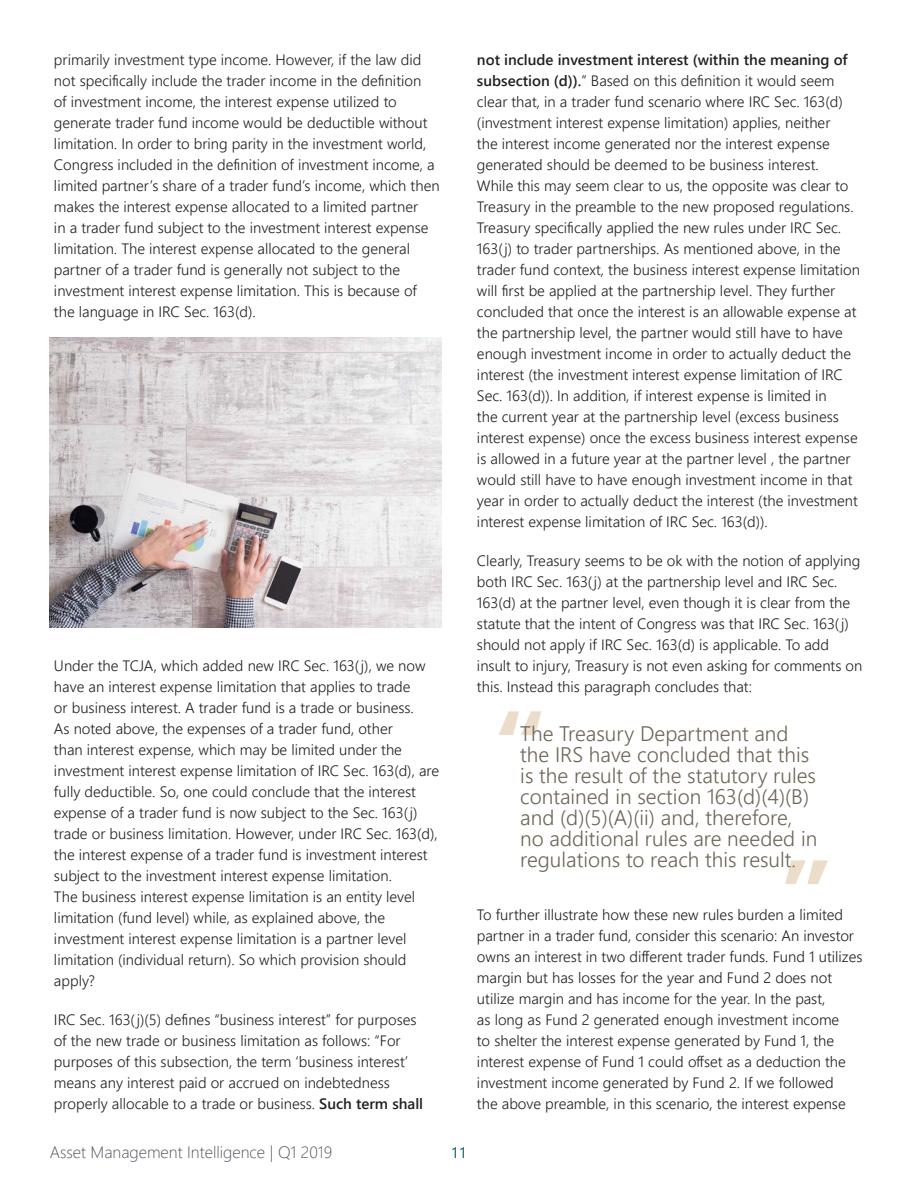
<style>
.page{position:relative;width:918px;height:1188px;background:#fff}
.page>*{position:absolute;margin:0;border:0;box-sizing:border-box;transform-origin:0 0}
.t1{font:700 109.5px "Segoe UI";color:#c49a60}
.t2{font:300 21px/21px "Segoe UI";color:#6d6557}
.t3{font:300 16.5px "Segoe UI";color:#4f545c}
.t4{font:300 15px/21px "Segoe UI";color:#231f20}
.t5{font:15px "Segoe UI";color:#035a64}
.s1{font-weight:600}
</style>
<div class="page">
<img style="left:50px;top:338px;width:391px;height:289px">
<p class="t4" style="left:54px;top:48px;width:387px">primarily investment type income. However, if the law did not specifically include the trader income in the definition<br>of investment income, the interest expense utilized to generate trader fund income would be deductible without limitation. In order to bring parity in the investment world, Congress included in the definition of investment income, a limited partner’s share of a trader fund’s income, which then makes the interest expense allocated to a limited partner<br>in a trader fund subject to the investment interest expense limitation. The interest expense allocated to the general partner of a trader fund is generally not subject to the investment interest expense limitation. This is because of the language in IRC Sec. 163(d).</p>
<p class="t4" style="left:54px;top:654px;width:387px">Under the TCJA, which added new IRC Sec. 163(j), we now have an interest expense limitation that applies to trade<br>or business interest. A trader fund is a trade or business.<br>As noted above, the expenses of a trader fund, other<br>than interest expense, which may be limited under the investment interest expense limitation of IRC Sec. 163(d), are fully deductible. So, one could conclude that the interest expense of a trader fund is now subject to the Sec. 163(j) trade or business limitation. However, under IRC Sec. 163(d), the interest expense of a trader fund is investment interest subject to the investment interest expense limitation.<br>The business interest expense limitation is an entity level limitation (fund level) while, as explained above, the investment interest expense limitation is a partner level limitation (individual return). So which provision should apply?</p>
<p class="t4" style="left:54px;top:1008px;width:371px">IRC Sec. 163(j)(5) defines “business interest” for purposes of the new trade or business limitation as follows: “For purposes of this subsection, the term ‘business interest’ means any interest paid or accrued on indebtedness properly allocable to a trade or business. <span class="s1">Such term shall</span></p>
<p class="t4" style="left:477px;top:48px;width:384px"><span class="s1">not include investment interest (within the meaning of subsection (d)).</span>” Based on this definition it would seem clear that, in a trader fund scenario where IRC Sec. 163(d) (investment interest expense limitation) applies, neither<br>the interest income generated nor the interest expense generated should be deemed to be business interest.<br>While this may seem clear to us, the opposite was clear to Treasury in the preamble to the new proposed regulations.<br>Treasury specifically applied the new rules under IRC Sec.<br>163(j) to trader partnerships. As mentioned above, in the trader fund context, the business interest expense limitation will first be applied at the partnership level. They further concluded that once the interest is an allowable expense at the partnership level, the partner would still have to have enough investment income in order to actually deduct the interest (the investment interest expense limitation of IRC Sec. 163(d)). In addition, if interest expense is limited in<br>the current year at the partnership level (excess business interest expense) once the excess business interest expense is allowed in a future year at the partner level , the partner would still have to have enough investment income in that year in order to actually deduct the interest (the investment interest expense limitation of IRC Sec. 163(d)).</p>
<p class="t4" style="left:477px;top:549px;width:387px">Clearly, Treasury seems to be ok with the notion of applying both IRC Sec. 163(j) at the partnership level and IRC Sec.<br>163(d) at the partner level, even though it is clear from the statute that the intent of Congress was that IRC Sec. 163(j) should not apply if IRC Sec. 163(d) is applicable. To add insult to injury, Treasury is not even asking for comments on this. Instead this paragraph concludes that:</p>
<h1 class="t1" style="left:493px;top:648px;width:55px">“</h1>
<p class="t2" style="left:520px;top:721px;width:299px">The Treasury Department and the IRS have concluded that this is the result of the statutory rules contained in section 163(d)(4)(B) and (d)(5)(A)(ii) and, therefore, no additional rules are needed in regulations to reach this result.</p>
<h1 class="t1" style="left:779px;top:797px;width:55px">”</h1>
<p class="t4" style="left:477px;top:903px;width:387px">To further illustrate how these new rules burden a limited partner in a trader fund, consider this scenario: An investor owns an interest in two different trader funds. Fund 1 utilizes margin but has losses for the year and Fund 2 does not utilize margin and has income for the year. In the past,<br>as long as Fund 2 generated enough investment income<br>to shelter the interest expense generated by Fund 1, the interest expense of Fund 1 could offset as a deduction the investment income generated by Fund 2. If we followed<br>the above preamble, in this scenario, the interest expense</p>
<p class="t3" style="left:50px;top:1137px;width:284px">Asset Management Intelligence | Q1 2019</p>
<p class="t5" style="left:451px;top:1139px;width:18px">11</p>
</div>
